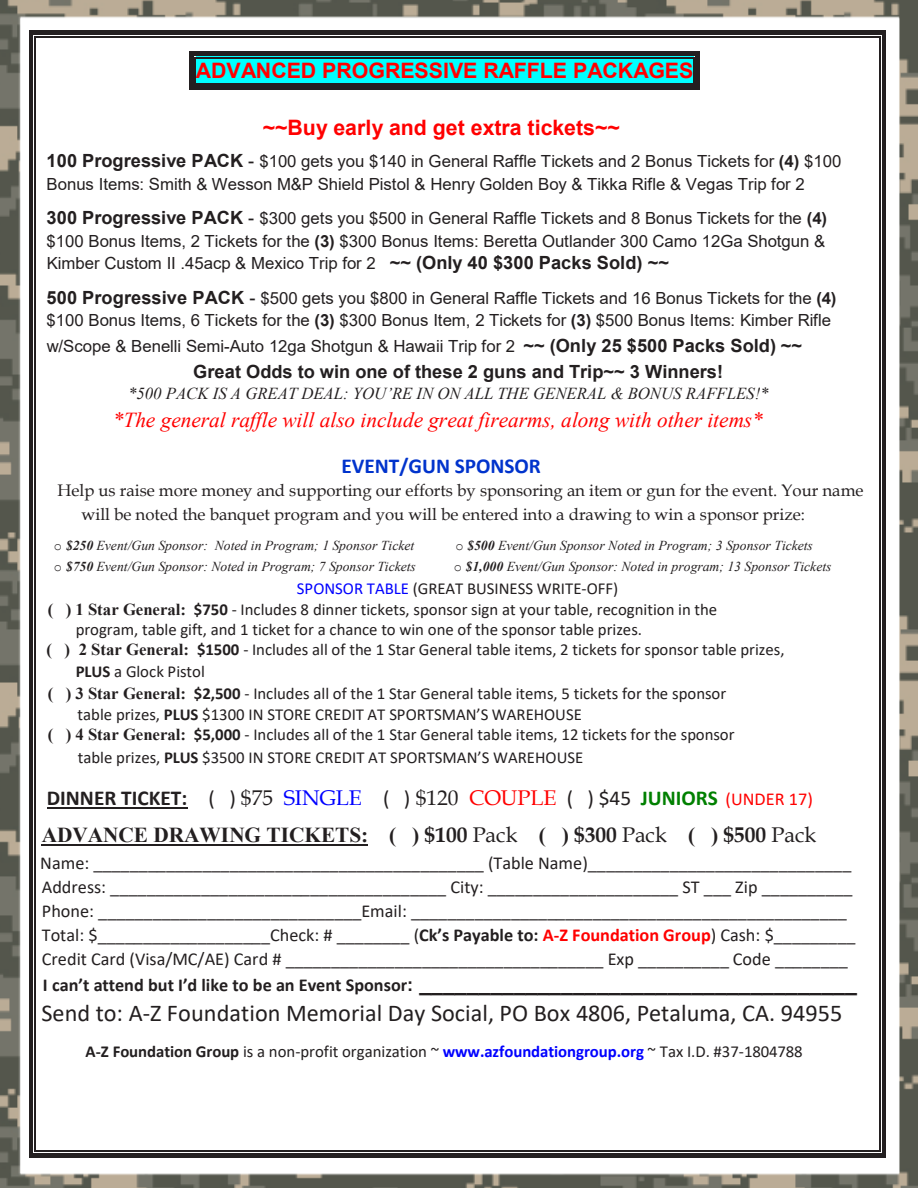
<style>
.page{position:relative;width:918px;height:1188px;background:#fff}
.page>*{position:absolute;margin:0;border:0;box-sizing:border-box;transform-origin:0 0}
.t1{font:24.15px "Calibri";color:#231f20}
.t2{font:italic 21.3px "Times New Roman";letter-spacing:-.005em;color:#f00}
.t3{font:700 21.3px "Arial";color:#f00}
.t4{font:700 21.3px "Calibri";color:#231f20}
.t5{font:700 21.3px "Times New Roman";letter-spacing:-.005em;color:#231f20}
.t6{font:700 21.3px "Calibri";color:#03c}
.t7{font:18.15px/24px "Calibri";color:#231f20}
.t8{font:700 18.15px "Calibri";color:#231f20}
.t9{font:700 18.15px "Arial";color:#231f20}
.t10{font:16.8px/22.2px "Arial";color:#231f20}
.t11{font:16.8px/20.5px "Calibri";color:#231f20}
.t12{font:16.8px/23.7px "Book Antiqua";color:#231f20}
.t13{font:italic 16.8px "Times New Roman";color:#231f20}
.t14{font:16.65px "Calibri";color:#231f20}
.t15{font:italic 13.65px "Times New Roman";color:#231f20}
.s1{font-weight:700;font-size:18.15px}
.s2{font-size:18.15px}
.s3{font-weight:700}
.s4{font-family:"Courier New";font-style:normal}
.s5{color:#00f}
.s6{font-family:"Times New Roman";font-weight:700}
.s7{font-weight:400}
.s8{font-family:"Book Antiqua";font-weight:400}
.s9{font-family:"Book Antiqua";font-weight:400;color:#00f}
.s10{font-family:"Book Antiqua";font-weight:400;color:#f00}
.s11{color:#008000}
.s12{font-weight:400;font-size:18.15px;color:#f00}
.s13{font-family:"Book Antiqua"}
.s14{font-weight:700;color:#f00}
.s15{font-family:"Arial"}
.s16{font-family:"Arial";font-size:21.3px}
.s17{font-weight:700;color:#00f}
</style>
<div class="page">
<img style="left:0;top:0;width:918px;height:1188px">
<div style="left:196px;top:52px;width:497px;height:38px;background:#0ff"></div>
<hr style="left:196px;top:52px;width:497px;height:4px;background:#231f20">
<hr style="left:196px;top:57px;width:497px;height:1px;background:#231f20">
<svg style="left:189px;top:52px;width:7px;height:38px"></svg>
<div style="left:196px;top:85px;width:497px;height:5px;background:#231f20"></div>
<hr style="left:196px;top:83px;width:497px;height:1px;background:#231f20">
<svg style="left:693px;top:52px;width:7px;height:38px"></svg>
<hr style="left:47px;top:807px;width:140px;height:2px;background:#231f20">
<hr style="left:42px;top:844px;width:326px;height:2px;background:#231f20">
<svg style="left:29px;top:30px;width:7px;height:7px"></svg>
<div style="left:36px;top:30px;width:843px;height:5px;background:#231f20"></div>
<hr style="left:36px;top:35px;width:843px;height:1px;background:#fff">
<hr style="left:36px;top:36px;width:843px;height:1px;background:#231f20">
<svg style="left:879px;top:30px;width:7px;height:7px"></svg>
<div style="left:29px;top:37px;width:5px;height:1114px;background:#231f20"></div>
<hr style="left:34px;top:37px;width:1px;height:1114px;background:#fff">
<hr style="left:35px;top:37px;width:1px;height:1114px;background:#231f20">
<hr style="left:882px;top:37px;width:4px;height:1114px;background:#231f20">
<hr style="left:880px;top:37px;width:2px;height:1114px;background:#fff">
<hr style="left:879px;top:37px;width:1px;height:1114px;background:#231f20">
<svg style="left:29px;top:1151px;width:7px;height:7px"></svg>
<div style="left:36px;top:1153px;width:843px;height:5px;background:#231f20"></div>
<hr style="left:36px;top:1152px;width:843px;height:1px;background:#fff">
<hr style="left:36px;top:1151px;width:843px;height:1px;background:#231f20">
<svg style="left:879px;top:1151px;width:7px;height:7px"></svg>
<p class="t3" style="left:196px;top:56px;width:499px">ADVANCED PROGRESSIVE RAFFLE PACKAGES</p>
<p class="t3" style="left:263px;top:112px;width:359px">~~Buy early and get extra tickets~~</p>
<p class="t10" style="left:47px;top:150px;width:796px"><span class="s1">100 Progressive PACK</span> <span class="s2">-</span> $100 gets you $140 in General Raffle Tickets and 2 Bonus Tickets for <span class="s3">(4)</span> $100<br>Bonus Items: Smith &amp; Wesson M&amp;P Shield Pistol &amp; Henry Golden Boy &amp; Tikka Rifle &amp; Vegas Trip for 2</p>
<p class="t10" style="left:47px;top:207px;width:782px;text-align:justify"><span class="s1">300 Progressive PACK</span> <span class="s2">-</span> $300 gets you $500 in General Raffle Tickets and 8 Bonus Tickets for the <span class="s3">(4) </span>$100 Bonus Items, 2 Tickets for the <span class="s3">(3)</span> $300 Bonus Items: Beretta Outlander 300 Camo 12Ga Shotgun &amp; Kimber Custom II .45acp &amp; Mexico Trip for 2 <span class="s1">~~ (Only 40 $300 Packs Sold) ~~</span></p>
<p class="t10" style="left:47px;top:287px;width:791px"><span class="s1">500 Progressive PACK</span> <span class="s2">-</span> $500 gets you $800 in General Raffle Tickets and 16 Bonus Tickets for the <span class="s3">(4) </span>$100 Bonus Items, 6 Tickets for the <span class="s3">(3)</span> $300 Bonus Item, 2 Tickets for <span class="s3">(3)</span> $500 Bonus Items: Kimber Rifle</p>
<p class="t10" style="left:47px;top:335px;width:757px">w/Scope &amp; Benelli Semi-Auto 12ga Shotgun &amp; Hawaii Trip for 2 <span class="s1">~~ (Only 25 $500 Packs Sold) ~~</span></p>
<p class="t9" style="left:193px;top:359px;width:531px">Great Odds to win one of these 2 guns and Trip~~ 3 Winners!</p>
<p class="t13" style="left:128px;top:382px;width:642px">*500 PACK IS A GREAT DEAL: YOU’RE IN ON ALL THE GENERAL &amp; BONUS RAFFLES!*</p>
<p class="t2" style="left:113px;top:406px;width:652px">*The general raffle will also include great firearms, along with other items*</p>
<p class="t6" style="left:341px;top:451px;width:201px">EVENT/GUN SPONSOR</p>
<p class="t12" style="left:81px;top:478px;width:784px;text-indent:-24px">Help us raise more money and supporting our efforts by sponsoring an item or gun for the event. Your name will be noted the banquet program and you will be entered into a drawing to win a sponsor prize:</p>
<p class="t15" style="left:54px;top:536px;width:362px"><span class="s4">o</span> <span class="s3">$250</span> Event/Gun Sponsor: Noted in Program; 1 Sponsor Ticket</p>
<p class="t15" style="left:455px;top:536px;width:359px"><span class="s4">o</span> <span class="s3">$500</span> Event/Gun Sponsor Noted in Program; 3 Sponsor Tickets</p>
<p class="t15" style="left:54px;top:557px;width:364px"><span class="s4">o</span> <span class="s3">$750</span> Event/Gun Sponsor: Noted in Program; 7 Sponsor Tickets</p>
<p class="t15" style="left:454px;top:557px;width:379px"><span class="s4">o</span> <span class="s3">$1,000</span> Event/Gun Sponsor: Noted in program; 13 Sponsor Tickets</p>
<p class="t11" style="left:297px;top:578px;width:323px"><span class="s5">SPONSOR TABLE</span> (GREAT BUSINESS WRITE-OFF)</p>
<p class="t11" style="left:48px;top:598px;width:671px"><span class="s6">( ) 1 Star General:</span> <span class="s3">$750</span> - Includes 8 dinner tickets, sponsor sign at your table, recognition in the</p>
<p class="t11" style="left:76px;top:619px;width:568px">program, table gift, and 1 ticket for a chance to win one of the sponsor table prizes.</p>
<p class="t11" style="left:47px;top:639px;width:740px"><span class="s6">( ) 2 Star General:</span> <span class="s3">$1500</span> - Includes all of the 1 Star General table items, 2 tickets for sponsor table prizes,</p>
<p class="t11" style="left:76px;top:661px;width:131px"><span class="s3">PLUS</span> a Glock Pistol</p>
<p class="t11" style="left:48px;top:683px;width:680px"><span class="s6">( ) 3 Star General:</span> <span class="s3">$2,500</span> - Includes all of the 1 Star General table items, 5 tickets for the sponsor</p>
<p class="t11" style="left:48px;top:704px;width:689px;text-indent:30px">table prizes, <span class="s3">PLUS</span> $1300 IN STORE CREDIT AT SPORTSMAN’S WAREHOUSE<br><span class="s6">( ) 4 Star General:</span> <span class="s3">$5,000</span> - Includes all of the 1 Star General table items, 12 tickets for the sponsor</p>
<p class="t14" style="left:78px;top:745px;width:507px">table prizes, <span class="s3">PLUS</span> $3500 IN STORE CREDIT AT SPORTSMAN’S WAREHOUSE</p>
<p class="t4" style="left:47px;top:783px;width:768px">DINNER TICKET: <span class="s7">( )</span> <span class="s8">$75</span> <span class="s9">SINGLE</span> <span class="s7">( )</span> <span class="s8">$120</span> <span class="s10">COUPLE</span> <span class="s7">( ) $45</span> <span class="s11">JUNIORS</span> <span class="s12">(UNDER 17)</span></p>
<p class="t5" style="left:42px;top:819px;width:776px">ADVANCE DRAWING TICKETS: ( ) <span class="s13">$100</span> <span class="s8">Pack</span> ( ) <span class="s13">$300</span> <span class="s8">Pack</span> ( ) <span class="s13">$500</span> <span class="s8">Pack</span></p>
<p class="t7" style="left:40px;top:850px;width:817px">Name: ___________________________________________ (Table Name)_____________________________ Address: _____________________________________ City: _____________________ ST ___ Zip __________ Phone: _____________________________Email: ________________________________________________ Total: $___________________Check: # ________ (<span class="s3">Ck’s Payable to:</span> <span class="s14">A-Z Foundation Group</span>) Cash: $_________ Credit Card (Visa/MC/AE) Card # ___________________________________ Exp __________ Code ________</p>
<p class="t8" style="left:43px;top:972px;width:816px">I can’t attend but I’d like to be an Event Sponsor<span class="s15">:</span> <span class="s16">_____________________________________</span></p>
<h1 class="t1" style="left:41px;top:996px;width:803px">Send to: A-Z Foundation Memorial Day Social, PO Box 4806, Petaluma, CA. 94955</h1>
<p class="t11" style="left:86px;top:1040px;width:719px"><span class="s3">A-Z Foundation Group</span> is a non-profit organization ~ <span class="s17">www.azfoundationgroup.org</span> ~ Tax I.D. #37-1804788</p>
</div>
